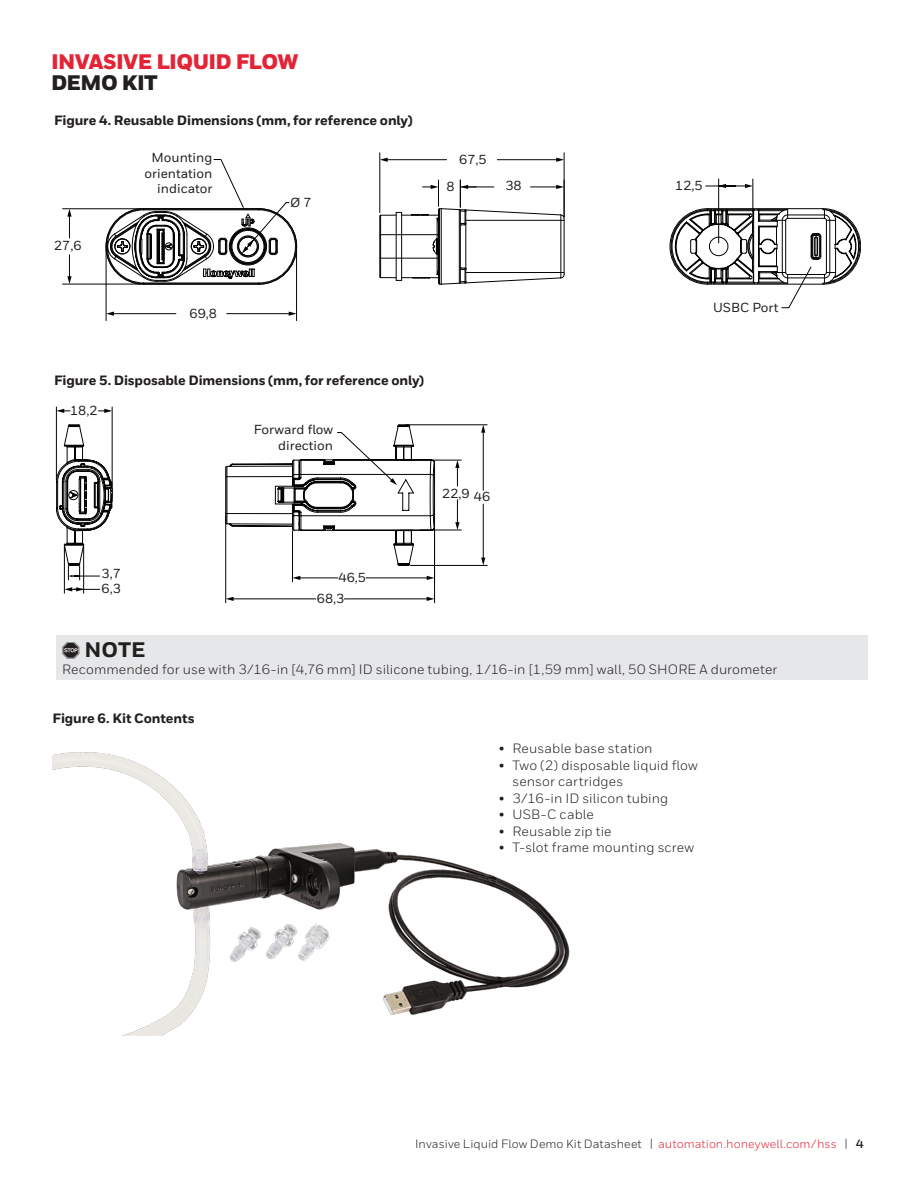
<style>
.page{position:relative;width:918px;height:1188px;background:#fff}
.page>*{position:absolute;margin:0;border:0;box-sizing:border-box;transform-origin:0 0}
.t1{font:900 21px "Honeywell Sans";letter-spacing:-.03em;color:#e22536}
.t2{font:900 21px "Honeywell Sans";letter-spacing:-.03em;color:#231f20}
.Warning_Head{font:800 21px "Honeywell Sans";color:#231f20}
.t3{font:13.5px/16.5px "Honeywell Sans";letter-spacing:.01em;color:#231f20}
.t4{font:800 13.5px "Honeywell Sans";letter-spacing:-.01em;color:#231f20}
.t5{font:500 13.05px/15.8px "Honeywell Sans";color:#231f20;text-align:right}
.t6{font:12px "Honeywell Sans";letter-spacing:.005em;color:#231f20}
.s1{color:#e22536}
.s2{font-weight:700}
</style>
<div class="page">
<div style="left:56px;top:635px;width:812px;height:45px;background:#e6e7e9"></div>
<hr style="left:63px;top:209px;width:77px;height:1px;background:#040503">
<hr style="left:63px;top:284px;width:77px;height:1px;background:#040503">
<svg style="left:67px;top:209px;width:5px;height:29px"></svg>
<svg style="left:67px;top:255px;width:5px;height:29px"></svg>
<hr style="left:106px;top:250px;width:1px;height:71px;background:#040503">
<hr style="left:296px;top:250px;width:1px;height:71px;background:#040503">
<hr style="left:113px;top:313px;width:63px;height:1px;background:#040503">
<svg style="left:106px;top:312px;width:8px;height:4px"></svg>
<hr style="left:227px;top:313px;width:63px;height:1px;background:#040503">
<svg style="left:289px;top:312px;width:8px;height:4px"></svg>
<hr style="left:564px;top:153px;width:1px;height:64px;background:#040503">
<hr style="left:380px;top:153px;width:1px;height:60px;background:#040503">
<svg style="left:214px;top:159px;width:588px;height:149px"></svg>
<svg style="left:105px;top:180px;width:756px;height:105px"></svg>
<hr style="left:406px;top:425px;width:81px;height:1px;background:#040503">
<hr style="left:410px;top:565px;width:77px;height:1px;background:#040503">
<hr style="left:483px;top:431px;width:1px;height:59px;background:#040503">
<svg style="left:481px;top:425px;width:4px;height:8px"></svg>
<hr style="left:483px;top:504px;width:1px;height:55px;background:#040503">
<svg style="left:481px;top:558px;width:4px;height:7px"></svg>
<hr style="left:292px;top:531px;width:1px;height:51px;background:#040503">
<hr style="left:299px;top:578px;width:39px;height:1px;background:#040503">
<svg style="left:293px;top:576px;width:7px;height:4px"></svg>
<hr style="left:366px;top:578px;width:62px;height:1px;background:#040503">
<svg style="left:427px;top:576px;width:7px;height:4px"></svg>
<hr style="left:225px;top:515px;width:1px;height:88px;background:#040503">
<hr style="left:434px;top:529px;width:1px;height:74px;background:#040503">
<hr style="left:232px;top:599px;width:84px;height:1px;background:#040503">
<svg style="left:226px;top:597px;width:8px;height:4px"></svg>
<hr style="left:344px;top:599px;width:84px;height:1px;background:#040503">
<svg style="left:427px;top:597px;width:7px;height:4px"></svg>
<hr style="left:56px;top:407px;width:1px;height:73px;background:#040503">
<hr style="left:112px;top:407px;width:1px;height:86px;background:#040503">
<svg style="left:56px;top:409px;width:14px;height:4px"></svg>
<svg style="left:98px;top:409px;width:14px;height:4px"></svg>
<hr style="left:64px;top:546px;width:1px;height:47px;background:#040503">
<hr style="left:83px;top:546px;width:1px;height:47px;background:#040503">
<svg style="left:64px;top:587px;width:36px;height:4px"></svg>
<svg style="left:56px;top:425px;width:57px;height:155px"></svg>
<svg style="left:225px;top:424px;width:236px;height:141px"></svg>
<img style="left:52px;top:752px;width:518px;height:284px">
<h1 class="t1" style="left:51px;top:49px;width:249px">INVASIVE LIQUID FLOW</h1>
<h1 class="t2" style="left:51px;top:70px;width:108px">DEMO KIT</h1>
<p class="t4" style="left:54px;top:112px;width:360px">Figure 4. Reusable Dimensions (mm, for reference only)</p>
<p class="t5" style="left:54px;top:238px;width:29px">27,6</p>
<p class="t5" style="left:144px;top:150px;width:70px">Mounting orientation indicator</p>
<p class="t5" style="left:290px;top:195px;width:23px">Ø 7</p>
<p class="t5" style="left:459px;top:152px;width:29px">67,5</p>
<p class="t5" style="left:447px;top:179px;width:10px">8</p>
<p class="t5" style="left:505px;top:178px;width:18px">38</p>
<p class="t5" style="left:190px;top:306px;width:29px">69,8</p>
<p class="t4" style="left:54px;top:372px;width:372px">Figure 5. Disposable Dimensions (mm, for reference only)</p>
<p class="t5" style="left:70px;top:403px;width:29px">18,2</p>
<p class="t5" style="left:254px;top:422px;width:81px">Forward flow direction</p>
<p class="t5" style="left:442px;top:486px;width:50px">22,9 46</p>
<p class="t5" style="left:102px;top:566px;width:21px;line-height:15.3px;text-align:left">3,7<br>6,3</p>
<p class="t5" style="left:339px;top:570px;width:29px">46,5</p>
<p class="t5" style="left:317px;top:591px;width:29px">68,3</p>
<p class="t5" style="left:675px;top:178px;width:29px">12,5</p>
<p class="t5" style="left:713px;top:300px;width:67px">USBC Port</p>
<p class="Warning_Head" style="left:84px;top:637px;width:63px">NOTE</p>
<p class="t3" style="left:62px;top:661px;width:717px">Recommended for use with 3/16-in [4,76 mm] ID silicone tubing, 1/16-in [1,59 mm] wall, 50 SHORE A durometer</p>
<p class="t4" style="left:52px;top:711px;width:144px">Figure 6. Kit Contents</p>
<p class="t3" style="left:499px;top:740px;width:155px">• Reusable base station</p>
<p class="t3" style="left:512px;top:757px;width:187px;text-indent:-14px">• Two (2) disposable liquid flow sensor cartridges</p>
<p class="t3" style="left:499px;top:790px;width:171px">• 3/16-in ID silicon tubing</p>
<p class="t3" style="left:499px;top:806px;width:97px">• USB-C cable</p>
<p class="t3" style="left:499px;top:823px;width:114px">• Reusable zip tie</p>
<p class="t3" style="left:499px;top:839px;width:197px">• T-slot frame mounting screw</p>
<p class="t6" style="left:415px;top:1136px;width:450px">Invasive Liquid Flow Demo Kit Datasheet | <span class="s1">automation.honeywell.com/hss</span> | <span class="s2">4</span></p>
</div>
